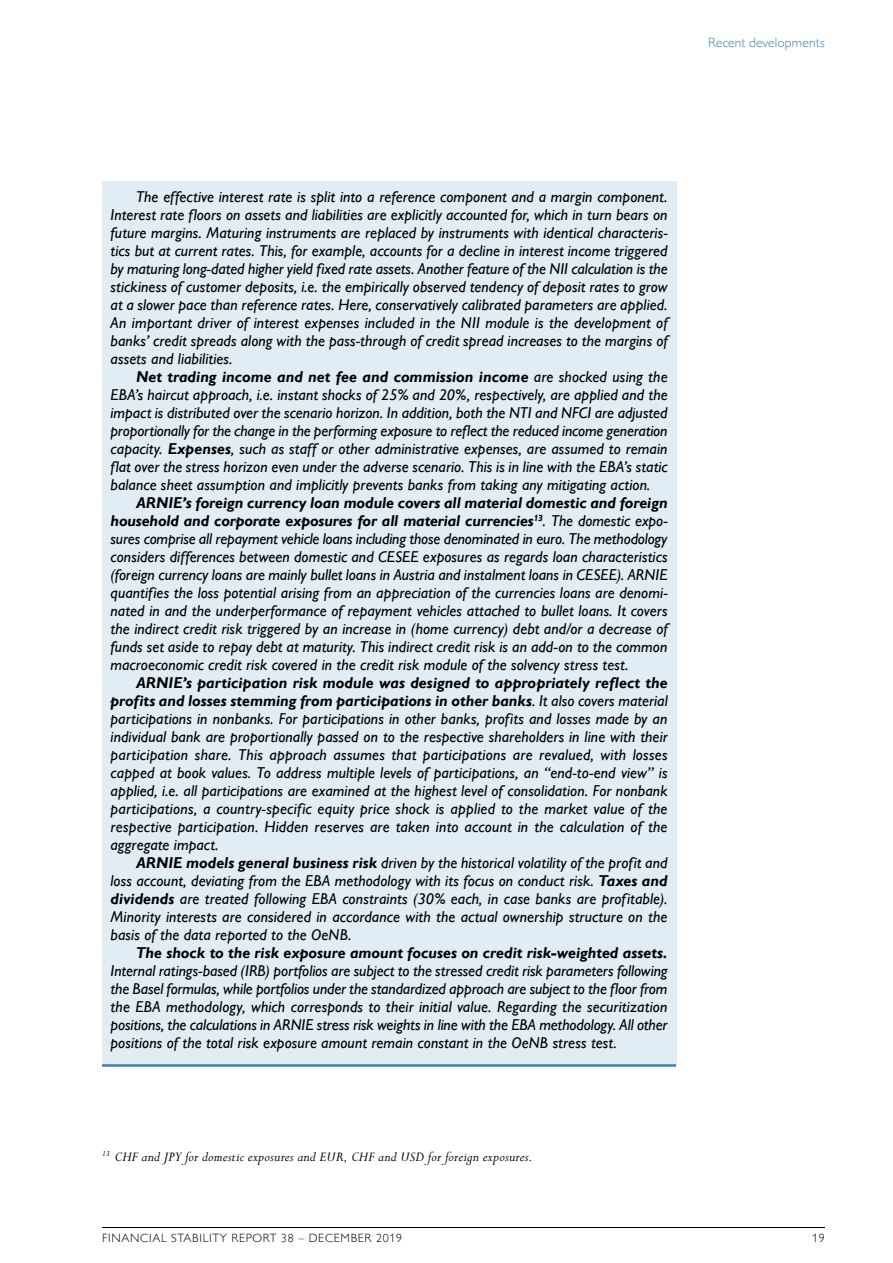
<style>
.page{position:relative;width:893px;height:1263px;background:#fff}
.page>*{position:absolute;margin:0;border:0;box-sizing:border-box;transform-origin:0 0}
.Kastentext_Einzug{font:italic 500 15.75px/18px "Gill Sans MT Pro";letter-spacing:.01em;color:#000;text-align:justify}
.Fussnote{font:italic 15px "Perpetua Std";letter-spacing:.01em;color:#000}
.t1{font:300 13.5px "Gill Sans MT Pro";letter-spacing:.01em;color:#4081b3}
.t2{font:300 12px "Gill Sans MT Pro";letter-spacing:.06em;color:#000}
.s1{font-weight:700}
</style>
<div class="page">
<hr style="left:102px;top:1227px;width:723px;height:1px;background:#000">
<div style="left:102px;top:182px;width:574px;height:191px;background:#e2ecf4"></div>
<div style="left:102px;top:362px;width:574px;height:137px;background:#e2ecf4"></div>
<div style="left:102px;top:488px;width:574px;height:191px;background:#e2ecf4"></div>
<div style="left:102px;top:668px;width:574px;height:191px;background:#e2ecf4"></div>
<div style="left:102px;top:848px;width:574px;height:101px;background:#e2ecf4"></div>
<div style="left:102px;top:938px;width:574px;height:119px;background:#e2ecf4"></div>
<div style="left:102px;top:1037px;width:574px;height:28px;background:#e2ecf4"></div>
<hr style="left:102px;top:1064px;width:574px;height:3px;background:#4081b3">
<p class="t1" style="left:708px;top:35px;width:118px">Recent developments</p>
<p class="Kastentext_Einzug" style="left:111px;top:188px;width:559px;text-indent:26px">The effective interest rate is split into a reference component and a margin component.<br>Interest rate floors on assets and liabilities are explicitly accounted for, which in turn bears on future margins. Maturing instruments are replaced by instruments with identical characteris&shy;tics but at current rates. This, for example, accounts for a decline in interest income triggered by maturing long-dated higher yield fixed rate assets. Another feature of the NII calculation is the stickiness of customer deposits, i.e. the empirically observed tendency of deposit rates to grow at a slower pace than reference rates. Here, conservatively calibrated parameters are applied.<br>An important driver of interest expenses included in the NII module is the development of banks’ credit spreads along with the pass-through of credit spread increases to the margins of assets and liabilities.</p>
<p class="Kastentext_Einzug" style="left:111px;top:368px;width:559px;text-indent:26px"><span class="s1">Net trading income and net fee and commission income</span> are shocked using the EBA’s haircut approach, i.e. instant shocks of 25% and 20%, respectively, are applied and the impact is distributed over the scenario horizon. In addition, both the NTI and NFCI are adjusted proportionally for the change in the performing exposure to reflect the reduced income generation capacity. <span class="s1">Expenses</span>, such as staff or other administrative expenses, are assumed to remain flat over the stress horizon even under the adverse scenario. This is in line with the EBA’s static balance sheet assumption and implicitly prevents banks from taking any mitigating action.</p>
<p class="Kastentext_Einzug" style="left:111px;top:494px;width:559px;text-indent:26px"><span class="s1">ARNIE’s foreign currency loan module covers all material domestic and foreign household and corporate exposures for all material currencies</span><sup>13</sup>. The domestic expo&shy;sures comprise all repayment vehicle loans including those denominated in euro. The methodology considers differences between domestic and CESEE exposures as regards loan characteristics (foreign currency loans are mainly bullet loans in Austria and instalment loans in CESEE). ARNIE quantifies the loss potential arising from an appreciation of the currencies loans are denomi&shy;nated in and the underperformance of repayment vehicles attached to bullet loans. It covers the indirect credit risk triggered by an increase in (home currency) debt and/or a decrease of funds set aside to repay debt at maturity. This indirect credit risk is an add-on to the common macroeconomic credit risk covered in the credit risk module of the solvency stress test.</p>
<p class="Kastentext_Einzug" style="left:111px;top:674px;width:559px;text-indent:26px"><span class="s1">ARNIE’s participation risk module was designed to appropriately reflect the profits and losses stemming from participations in other banks</span>. It also covers material participations in nonbanks. For participations in other banks, profits and losses made by an individual bank are proportionally passed on to the respective shareholders in line with their participation share. This approach assumes that participations are revalued, with losses capped at book values. To address multiple levels of participations, an “end-to-end view” is applied, i.e. all participations are examined at the highest level of consolidation. For nonbank participations, a country-specific equity price shock is applied to the market value of the respective participation. Hidden reserves are taken into account in the calculation of the aggregate impact.</p>
<p class="Kastentext_Einzug" style="left:111px;top:854px;width:559px;text-indent:26px"><span class="s1">ARNIE models general business risk</span> driven by the historical volatility of the profit and loss account, deviating from the EBA methodology with its focus on conduct risk. <span class="s1">Taxes and dividends</span> are treated following EBA constraints (30% each, in case banks are profitable).<br>Minority interests are considered in accordance with the actual ownership structure on the basis of the data reported to the OeNB.</p>
<p class="Kastentext_Einzug" style="left:111px;top:944px;width:559px;text-indent:26px"><span class="s1">The shock to the risk exposure amount focuses on credit risk-weighted assets.<br></span>Internal ratings-based (IRB) portfolios are subject to the stressed credit risk parameters following the Basel formulas, while portfolios under the standardized approach are subject to the floor from the EBA methodology, which corresponds to their initial value. Regarding the securitization positions, the calculations in ARNIE stress risk weights in line with the EBA methodology. All other positions of the total risk exposure amount remain constant in the OeNB stress test.</p>
<p class="Fussnote" style="left:102px;top:1149px;width:432px"><sup>13</sup> CHF and JPY for domestic exposures and EUR, CHF and USD for foreign exposures.</p>
<p class="t2" style="left:102px;top:1231px;width:302px">FINANCIAL STABILITY REPORT 38 – DECEMBER 2019</p>
<p class="t2" style="left:812px;top:1231px;width:14px">19</p>
</div>
